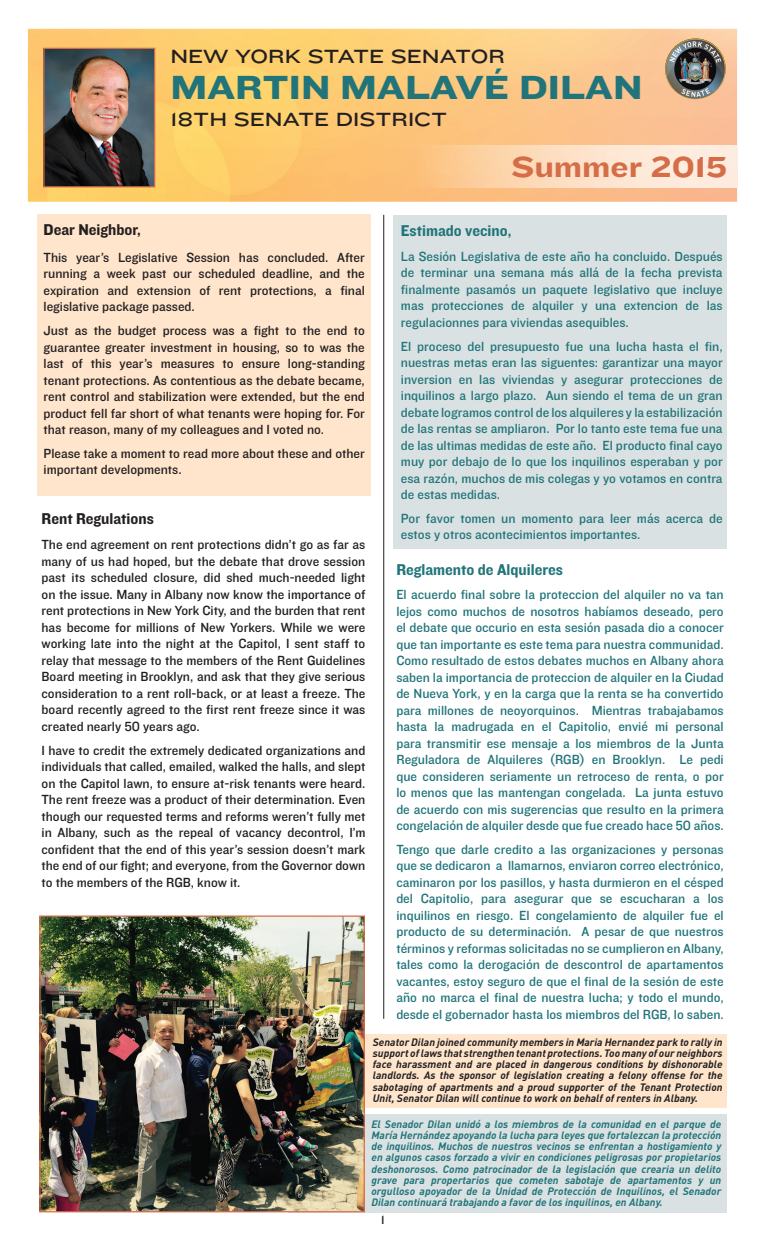
<style>
.page{position:relative;width:765px;height:1260px;background:#fff}
.page>*{position:absolute;margin:0;border:0;box-sizing:border-box;transform-origin:0 0}
.t1{font:34.75px "Knockout HTF53 Heviweight";color:#21757a}
.t2{font:30px "Knockout HTF53 Heviweight";color:#d56d49}
.t3{font:19.88px "Knockout HTF34 Junior Sumo";color:#231f20}
.t4{font:16.25px "Knockout HTF51 Middleweight";color:#21757a}
.t5{font:16.25px "Knockout HTF51 Middleweight";color:#231f20}
.t6{font:13.75px/16.5px "Knockout HTF31 Junior Middlewt";color:#21757a;text-align:justify}
.t7{font:13.75px/16.5px "Knockout HTF31 Junior Middlewt";color:#231f20;text-align:justify}
.t8{font:12.5px "Knockout HTF31 Junior Middlewt";color:#231f20}
.t9{font:italic 700 10.62px/11.2px "DIN";color:#21757a;text-align:justify}
.t10{font:italic 700 10.62px/11.2px "DIN";color:#231f20;text-align:justify}
</style>
<div class="page">
<div style="left:288px;top:1114px;width:439px;height:98px;background:#dae1e2"></div>
<img style="left:28px;top:29px;width:709px;height:173px">
<div style="left:393px;top:215px;width:334px;height:334px;background:#dae1e2"></div>
<div style="left:37px;top:215px;width:333px;height:281px;background:#fee5cb"></div>
<img style="left:45px;top:50px;width:108px;height:135px">
<div style="left:43px;top:48px;width:112px;height:139px;border:1px solid #d56d49"></div>
<img style="left:665px;top:39px;width:29px;height:56px">
<img style="left:415px;top:146px;width:322px;height:41px">
<div style="left:365px;top:1034px;width:362px;height:74px;background:#fee5cb"></div>
<hr style="left:384px;top:215px;width:1px;height:804px;background:#231f20">
<img style="left:41px;top:918px;width:322px;height:292px">
<div style="left:39px;top:916px;width:326px;height:296px;border:1px solid #d56d49"></div>
<h3 class="t3" style="left:170px;top:45px;width:336px">NEW YORK STATE SENATOR</h3>
<h1 class="t1" style="left:170px;top:68px;width:474px">MARTIN MALAVÉ DILAN</h1>
<h3 class="t3" style="left:170px;top:108px;width:278px">18TH SENATE DISTRICT</h3>
<h2 class="t2" style="left:511px;top:151px;width:218px">Summer 2015</h2>
<p class="t5" style="left:44px;top:221px;width:99px">Dear Neighbor,</p>
<p class="t7" style="left:44px;top:249px;width:323px">This year’s Legislative Session has concluded. After running a week past our scheduled deadline, and the expiration and extension of rent protections, a final legislative package passed.</p>
<p class="t7" style="left:44px;top:323px;width:323px">Just as the budget process was a fight to the end to guarantee greater investment in housing, so to was the last of this year’s measures to ensure long-standing tenant protections. As contentious as the debate became, rent control and stabilization were extended, but the end product fell far short of what tenants were hoping for. For that reason, many of my colleagues and I voted no.</p>
<p class="t7" style="left:44px;top:445px;width:323px">Please take a moment to read more about these and other important developments.</p>
<p class="t4" style="left:401px;top:222px;width:112px">Estimado vecino,</p>
<p class="t6" style="left:401px;top:248px;width:323px">La Sesión Legislativa de este año ha concluido. Después de terminar una semana más allá de la fecha prevista finalmente pasamós un paquete legislativo que incluye mas protecciones de alquiler y una extencion de las regulacionnes para viviendas asequibles.</p>
<p class="t6" style="left:401px;top:338px;width:323px">El proceso del presupuesto fue una lucha hasta el fin, nuestras metas eran las siguentes: garantizar una mayor inversion en las viviendas y asegurar protecciones de inquilinos a largo plazo. Aun siendo el tema de un gran debate logramos control de los alquileres y la estabilización de las rentas se ampliaron. Por lo tanto este tema fue una de las ultimas medidas de este año. El producto final cayo muy por debajo de lo que los inquilinos esperaban y por esa razón, muchos de mis colegas y yo votamos en contra de estas medidas.</p>
<p class="t6" style="left:401px;top:510px;width:323px">Por favor tomen un momento para leer más acerca de estos y otros acontecimientos importantes.</p>
<p class="t5" style="left:42px;top:510px;width:114px">Rent Regulations</p>
<p class="t7" style="left:42px;top:537px;width:325px">The end agreement on rent protections didn’t go as far as many of us had hoped, but the debate that drove session past its scheduled closure, did shed much-needed light on the issue. Many in Albany now know the importance of rent protections in New York City, and the burden that rent has become for millions of New Yorkers. While we were working late into the night at the Capitol, I sent staff to relay that message to the members of the Rent Guidelines Board meeting in Brooklyn, and ask that they give serious consideration to a rent roll-back, or at least a freeze. The board recently agreed to the first rent freeze since it was created nearly 50 years ago.</p>
<p class="t7" style="left:42px;top:742px;width:325px">I have to credit the extremely dedicated organizations and individuals that called, emailed, walked the halls, and slept on the Capitol lawn, to ensure at-risk tenants were heard.<br>The rent freeze was a product of their determination. Even though our requested terms and reforms weren’t fully met in Albany, such as the repeal of vacancy decontrol, I’m confident that the end of this year’s session doesn’t mark the end of our fight; and everyone, from the Governor down to the members of the RGB, know it.</p>
<p class="t4" style="left:396px;top:561px;width:168px">Reglamento de Alquileres</p>
<p class="t6" style="left:396px;top:587px;width:329px">El acuerdo final sobre la proteccion del alquiler no va tan lejos como muchos de nosotros habíamos deseado, pero el debate que occurio en esta sesión pasada dio a conocer que tan importante es este tema para nuestra communidad.<br>Como resultado de estos debates muchos en Albany ahora saben la importancia de proteccion de alquiler en la Ciudad de Nueva York, y en la carga que la renta se ha convertido para millones de neoyorquinos. Mientras trabajabamos hasta la madrugada en el Capitolio, envié mi personal para transmitir ese mensaje a los miembros de la Junta Reguladora de Alquileres (RGB) en Brooklyn. Le pedi que consideren seriamente un retroceso de renta, o por lo menos que las mantengan congelada. La junta estuvo de acuerdo con mis sugerencias que resulto en la primera congelación de alquiler desde que fue creado hace 50 años.</p>
<p class="t6" style="left:396px;top:841px;width:329px">Tengo que darle credito a las organizaciones y personas que se dedicaron a llamarnos, enviaron correo electrónico, caminaron por los pasillos, y hasta durmieron en el césped del Capitolio, para asegurar que se escucharan a los inquilinos en riesgo. El congelamiento de alquiler fue el producto de su determinación. A pesar de que nuestros términos y reformas solicitadas no se cumplieron en Albany, tales como la derogación de descontrol de apartamentos vacantes, estoy seguro de que el final de la sesión de este año no marca el final de nuestra lucha; y todo el mundo, desde el gobernador hasta los miembros del RGB, lo saben.</p>
<p class="t10" style="left:373px;top:1036px;width:351px">Senator Dilan joined community members in Maria Hernandez park to rally in support of laws that strengthen tenant protections. Too many of our neighbors face harassment and are placed in dangerous conditions by dishonorable landlords. As the sponsor of legislation creating a felony offense for the sabotaging of apartments and a proud supporter of the Tenant Protection Unit, Senator Dilan will continue to work on behalf of renters in Albany.</p>
<p class="t9" style="left:371px;top:1118px;width:351px">El Senador Dilan unidó a los miembros de la comunidad en el parque de María Hernández apoyando la lucha para leyes que fortalezcan la protección de inquilinos. Muchos de nuestros vecinos se enfrentan a hostigamiento y en algunos casos forzado a vivir en condiciones peligrosas por propietarios deshonorosos. Como patrocinador de la legislación que crearia un delito grave para propertarios que cometen sabotaje de apartamentos y un orgulloso apoyador de la Unidad de Protección de Inquilinos, el Senador Dilan continuará trabajando a favor de los inquilinos, en Albany.</p>
<p class="t8" style="left:381px;top:1213px;width:5px">1</p>
</div>
